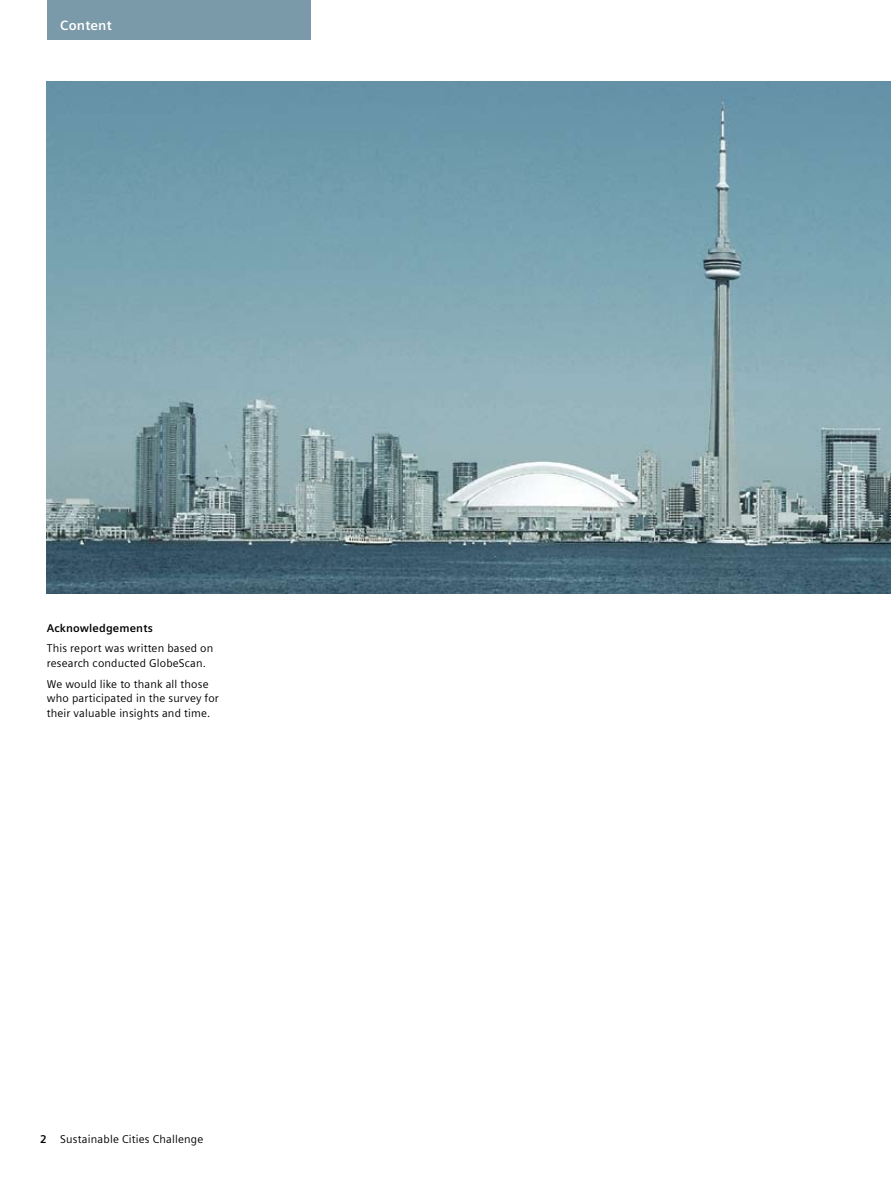
<style>
.page{position:relative;width:891px;height:1188px;background:#fff}
.page>*{position:absolute;margin:0;border:0;box-sizing:border-box;transform-origin:0 0}
.t1{font:700 13.5px "Siemens Sans OT";letter-spacing:.015em;color:#fff}
.t2{font:11.25px/14.9px "Siemens Sans OT";letter-spacing:.015em;color:#000}
.t3{font:700 11.25px "Siemens Sans OT";letter-spacing:.015em;color:#000}
.s1{font-weight:700}
</style>
<div class="page">
<img style="left:47px;top:81px;width:844px;height:513px">
<div style="left:47px;top:0;width:263px;height:40px;background:#7b9aa9"></div>
<p class="t1" style="left:60px;top:18px;width:53px">Content</p>
<p class="t3" style="left:47px;top:622px;width:108px">Acknowledgements</p>
<p class="t2" style="left:47px;top:641px;width:168px">This report was written based on research conducted GlobeScan.</p>
<p class="t2" style="left:47px;top:676px;width:174px">We would like to thank all those who participated in the survey for their valuable insights and time.</p>
<p class="t2" style="left:40px;top:1131px;width:165px"><span class="s1">2</span> Sustainable Cities Challenge</p>
</div>
